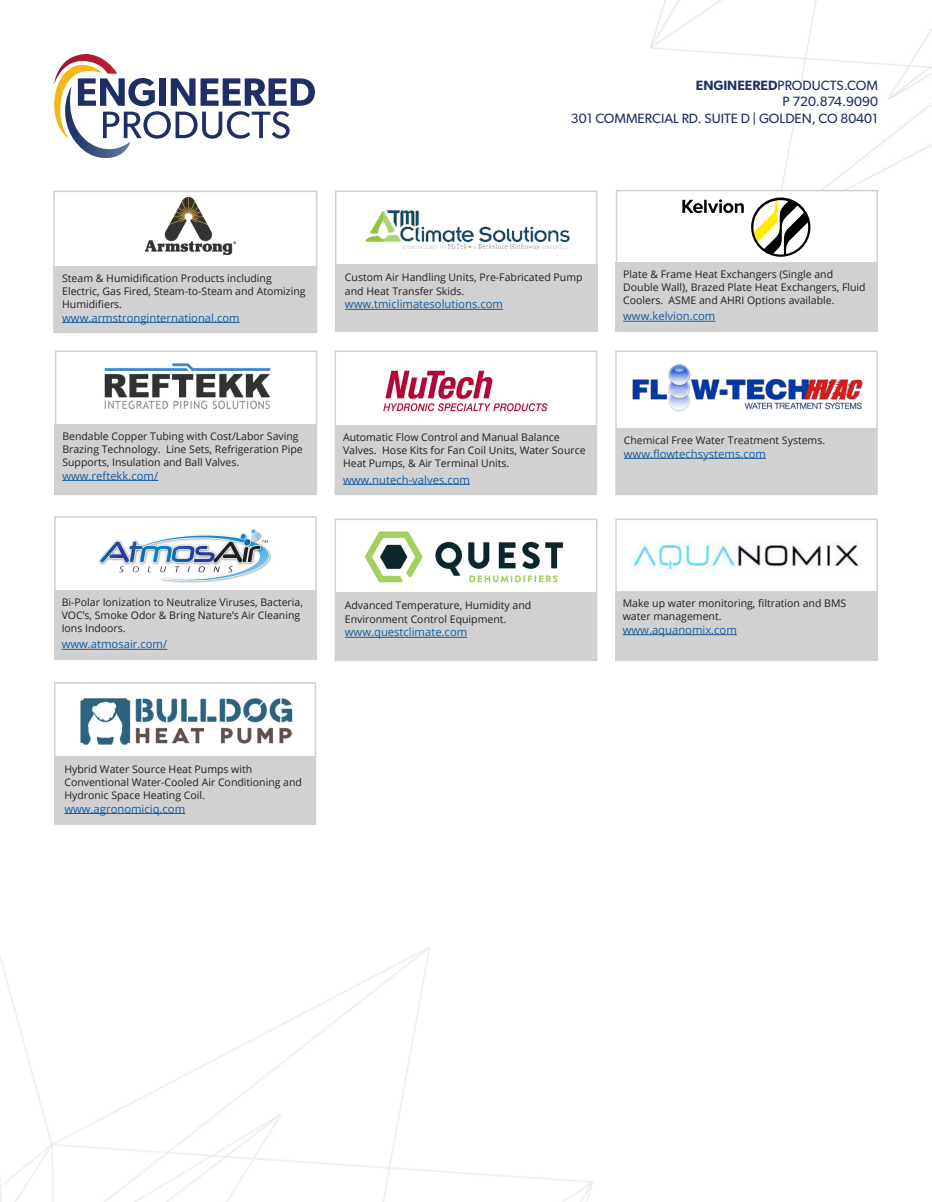
<style>
.page{position:relative;width:932px;height:1202px;background:#fff}
.page>*{position:absolute;margin:0;border:0;box-sizing:border-box;transform-origin:0 0}
.t1{font:13.5px "Gibson";color:#212f63}
.t2{font:11.25px "Open Sans";color:#175d9e}
.t3{font:10.5px/13px "Open Sans";color:#231f20}
.s1{font-weight:600}
</style>
<div class="page">
<img style="left:1px;top:0;width:931px;height:1202px">
<svg style="left:54px;top:54px;width:261px;height:104px"></svg>
<div style="left:335px;top:519px;width:261px;height:141px;background:#fff"></div>
<img style="left:364px;top:531px;width:200px;height:52px">
<div style="left:334px;top:518px;width:263px;height:143px;border:2px solid #d1d1d1"></div>
<div style="left:54px;top:682px;width:262px;height:142px;background:#fff;border:2px solid #d1d1d1"></div>
<div style="left:336px;top:592px;width:261px;height:69px;background:#d1d1d1"></div>
<hr style="left:345px;top:637px;width:122px;height:1px;background:#175d9e">
<div style="left:55px;top:756px;width:261px;height:68px;background:#d1d1d1"></div>
<hr style="left:64px;top:813px;width:121px;height:1px;background:#175d9e">
<img style="left:80px;top:698px;width:213px;height:47px">
<div style="left:334px;top:350px;width:263px;height:145px;background:#fff;border:2px solid #d1d1d1"></div>
<div style="left:335px;top:425px;width:262px;height:70px;background:#d1d1d1"></div>
<hr style="left:343px;top:484px;width:127px;height:1px;background:#175d9e">
<img style="left:383px;top:370px;width:165px;height:42px">
<div style="left:615px;top:518px;width:263px;height:139px;background:#fff;border:2px solid #d1d1d1"></div>
<div style="left:615px;top:591px;width:263px;height:70px;background:#d1d1d1"></div>
<hr style="left:622px;top:634px;width:114px;height:1px;background:#175d9e">
<div style="left:616px;top:351px;width:261px;height:143px;background:#fff"></div>
<img style="left:632px;top:364px;width:231px;height:48px">
<div style="left:615px;top:350px;width:262px;height:145px;border:2px solid #d1d1d1"></div>
<div style="left:616px;top:428px;width:261px;height:67px;background:#d1d1d1"></div>
<hr style="left:623px;top:458px;width:143px;height:1px;background:#175d9e">
<img style="left:633px;top:542px;width:226px;height:30px">
<div style="left:55px;top:517px;width:261px;height:139px;background:#fff"></div>
<img style="left:99px;top:529px;width:172px;height:54px">
<div style="left:54px;top:516px;width:263px;height:141px;border:2px solid #d1d1d1"></div>
<div style="left:54px;top:590px;width:263px;height:70px;background:#d1d1d1"></div>
<hr style="left:62px;top:649px;width:105px;height:1px;background:#175d9e">
<div style="left:335px;top:190px;width:262px;height:142px;background:#fff;border:2px solid #d1d1d1"></div>
<div style="left:336px;top:264px;width:261px;height:68px;background:#d1d1d1"></div>
<hr style="left:345px;top:309px;width:158px;height:1px;background:#175d9e">
<img style="left:366px;top:210px;width:203px;height:40px">
<div style="left:615px;top:190px;width:263px;height:142px;background:#fff;border:2px solid #d1d1d1"></div>
<div style="left:615px;top:262px;width:263px;height:70px;background:#d1d1d1"></div>
<hr style="left:623px;top:321px;width:92px;height:1px;background:#175d9e">
<svg style="left:682px;top:197px;width:128px;height:60px"></svg>
<div style="left:55px;top:350px;width:262px;height:145px;background:#fff;border:2px solid #d1d1d1"></div>
<div style="left:55px;top:424px;width:262px;height:71px;background:#d1d1d1"></div>
<hr style="left:62px;top:480px;width:96px;height:1px;background:#175d9e">
<img style="left:104px;top:363px;width:167px;height:46px">
<div style="left:53px;top:191px;width:264px;height:142px;background:#fff;border:2px solid #d1d1d1"></div>
<div style="left:55px;top:266px;width:262px;height:67px;background:#d1d1d1"></div>
<hr style="left:62px;top:322px;width:178px;height:1px;background:#175d9e">
<img style="left:146px;top:197px;width:89px;height:58px">
<p class="t1" style="left:695px;top:77px;width:184px"><span class="s1">ENGINEERED</span>PRODUCTS.COM</p>
<p class="t1" style="left:782px;top:94px;width:97px">P 720.874.9090</p>
<p class="t1" style="left:571px;top:110px;width:308px">301 COMMERCIAL RD. SUITE D | GOLDEN, CO 80401</p>
<p class="t3" style="left:62px;top:271px;width:245px">Steam &amp; Humidification Products including<br>Electric, Gas Fired, Steam-to-Steam and Atomizing<br>Humidifiers.</p>
<p class="t2" style="left:62px;top:310px;width:179px">www.armstronginternational.com</p>
<p class="t3" style="left:345px;top:271px;width:239px;line-height:13.5px">Custom Air Handling Units, Pre-Fabricated Pump and Heat Transfer Skids.</p>
<p class="t2" style="left:345px;top:297px;width:159px">www.tmiclimatesolutions.com</p>
<p class="t3" style="left:623px;top:267px;width:244px">Plate &amp; Frame Heat Exchangers (Single and<br>Double Wall), Brazed Plate Heat Exchangers, Fluid<br>Coolers. ASME and AHRI Options available.</p>
<p class="t2" style="left:623px;top:308px;width:94px">www.kelvion.com</p>
<p class="t3" style="left:62px;top:429px;width:242px">Bendable Copper Tubing with Cost/Labor Saving<br>Brazing Technology. Line Sets, Refrigeration Pipe<br>Supports, Insulation and Ball Valves.</p>
<p class="t2" style="left:62px;top:468px;width:97px">www.reftekk.com/</p>
<p class="t3" style="left:343px;top:430px;width:244px">Automatic Flow Control and Manual Balance<br>Valves. Hose Kits for Fan Coil Units, Water Source<br>Heat Pumps, &amp; Air Terminal Units.</p>
<p class="t2" style="left:343px;top:472px;width:128px">www.nutech-valves.com</p>
<p class="t3" style="left:623px;top:433px;width:203px">Chemical Free Water Treatment Systems.</p>
<p class="t2" style="left:623px;top:446px;width:144px">www.flowtechsystems.com</p>
<p class="t3" style="left:62px;top:595px;width:243px">Bi-Polar Ionization to Neutralize Viruses, Bacteria,<br>VOC’s, Smoke Odor &amp; Bring Nature’s Air Cleaning<br>Ions Indoors.</p>
<p class="t2" style="left:62px;top:636px;width:107px">www.atmosair.com/</p>
<p class="t3" style="left:345px;top:598px;width:188px;line-height:13.5px">Advanced Temperature, Humidity and<br>Environment Control Equipment.</p>
<p class="t2" style="left:345px;top:624px;width:124px">www.questclimate.com</p>
<p class="t3" style="left:622px;top:596px;width:225px;line-height:13.5px">Make up water monitoring, filtration and BMS water management.</p>
<p class="t2" style="left:622px;top:622px;width:116px">www.aquanomix.com</p>
<p class="t3" style="left:64px;top:762px;width:239px">Hybrid Water Source Heat Pumps with<br>Conventional Water-Cooled Air Conditioning and<br>Hydronic Space Heating Coil.</p>
<p class="t2" style="left:64px;top:800px;width:122px">www.agronomiciq.com</p>
</div>
